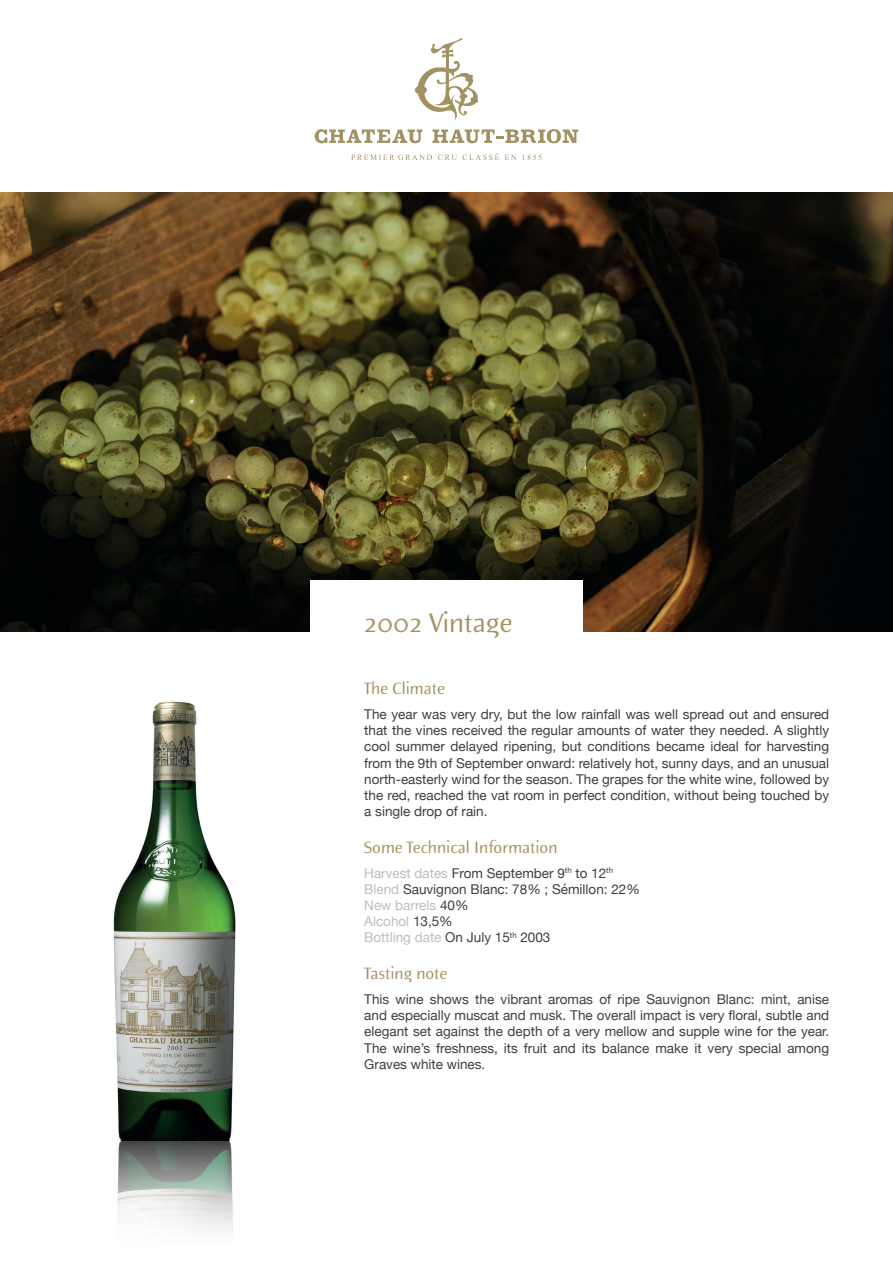
<style>
.page{position:relative;width:893px;height:1263px;background:#fff}
.page>*{position:absolute;margin:0;border:0;box-sizing:border-box;transform-origin:0 0}
.t1{font:27px "Elemental Sans Pro";color:#a29161}
.t2{font:16.5px "Elemental Sans Pro";color:#a29161}
.t3{font:13.5px/16.2px "Helvetica Neue";color:#3e3e3f;text-align:justify}
.s1{color:#bcbdc0}
</style>
<div class="page">
<img style="left:0;top:192px;width:893px;height:439px">
<div style="left:310px;top:581px;width:273px;height:81px;background:#fff"></div>
<svg style="left:415px;top:38px;width:63px;height:82px"></svg>
<svg style="left:438px;top:153px;width:61px;height:7px"></svg>
<svg style="left:505px;top:155px;width:11px;height:5px"></svg>
<svg style="left:523px;top:155px;width:19px;height:5px"></svg>
<svg style="left:351px;top:155px;width:81px;height:5px"></svg>
<svg style="left:432px;top:129px;width:146px;height:14px"></svg>
<svg style="left:315px;top:129px;width:107px;height:14px"></svg>
<img style="left:113px;top:701px;width:123px;height:533px">
<h1 class="t1" style="left:364px;top:605px;width:150px">2002 Vintage</h1>
<p class="t2" style="left:364px;top:678px;width:82px">The Climate</p>
<p class="t3" style="left:364px;top:707px;width:466px">The year was very dry, but the low rainfall was well spread out and ensured that the vines received the regular amounts of water they needed. A slightly cool summer delayed ripening, but conditions became ideal for harvesting from the 9th of September onward: relatively hot, sunny days, and an unusual north-easterly wind for the season. The grapes for the white wine, followed by the red, reached the vat room in perfect condition, without being touched by a single drop of rain.</p>
<p class="t2" style="left:364px;top:836px;width:195px">Some Technical Information</p>
<p class="t3" style="left:364px;top:865px;width:277px;text-align:left"><span class="s1">Harvest dates</span> From September 9<sup>th</sup> to 12<sup>th<br></sup><span class="s1">Blend</span> Sauvignon Blanc: 78% ; Sémillon: 22%<br><span class="s1">New barrels</span> 40%<br><span class="s1">Alcohol</span> 13,5%<br><span class="s1">Bottling date</span> On July 15<sup>th</sup> 2003</p>
<p class="t2" style="left:364px;top:963px;width:85px">Tasting note</p>
<p class="t3" style="left:364px;top:992px;width:466px">This wine shows the vibrant aromas of ripe Sauvignon Blanc: mint, anise and especially muscat and musk. The overall impact is very floral, subtle and elegant set against the depth of a very mellow and supple wine for the year.<br>The wine’s freshness, its fruit and its balance make it very special among Graves white wines.</p>
</div>
